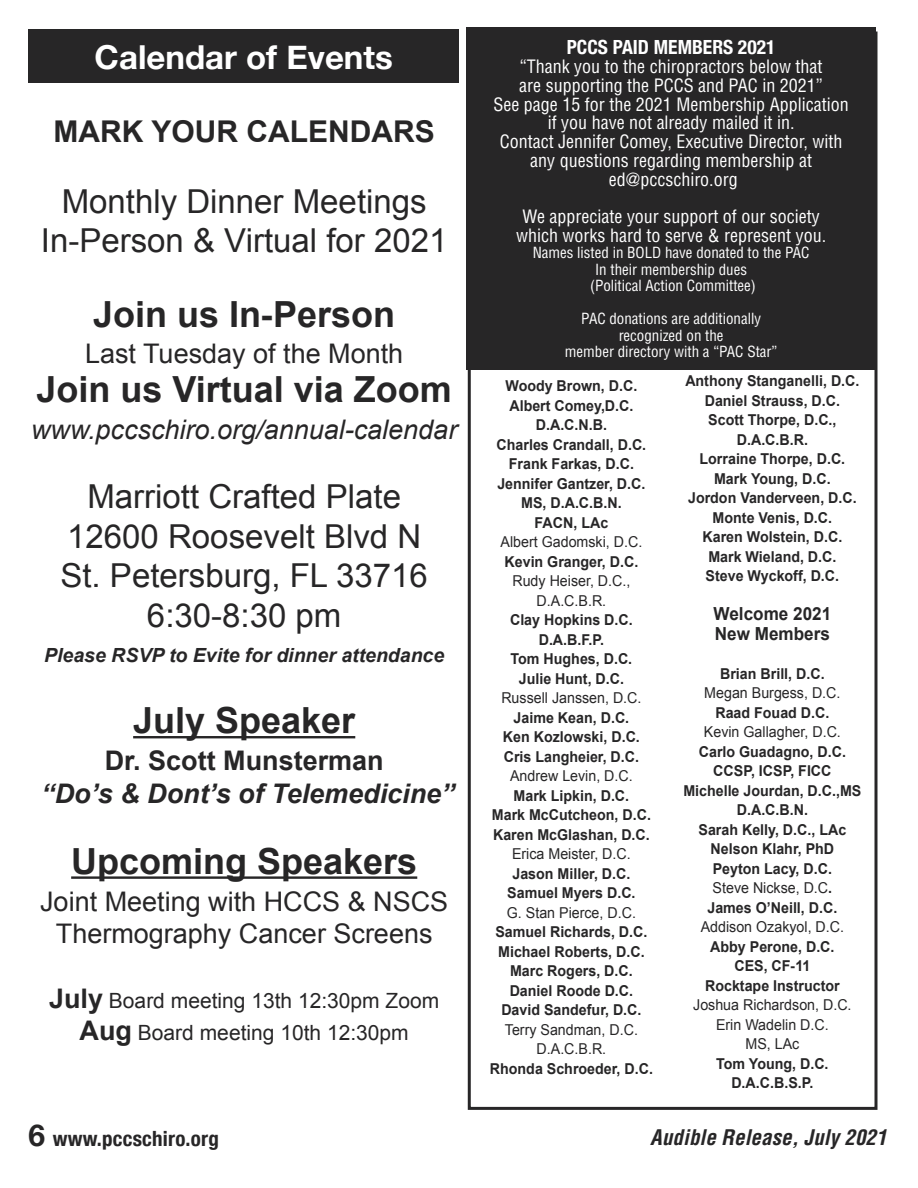
<style>
.page{position:relative;width:918px;height:1188px;background:#fff}
.page>*{position:absolute;margin:0;border:0;box-sizing:border-box;transform-origin:0 0}
.t1{font:700 36px "Arial";color:#272627}
.t2{font:33px/39.6px "Arial";color:#272627;text-align:center}
.t3{font:700 33px "Helvetica Neue";color:#fff}
.t4{font:700 30px "Arial";color:#272627}
.t5{font:27px/32.4px "Arial";color:#272627;text-align:center}
.t6{font:italic 27px "Arial";color:#272627}
.t7{font:italic 700 27px "Arial";color:#272627}
.t8{font:700 27px "Arial";color:#272627}
.t9{font:21px/32.4px "Arial";color:#272627;text-align:center}
.t10{font:italic 700 condensed 21px "Helvetica";letter-spacing:.005em;color:#272627}
.t11{font:700 condensed 21px "Helvetica Neue";letter-spacing:.01em;color:#272627}
.t12{font:italic 700 19.5px "Arial";color:#272627}
.t13{font:700 condensed 19.5px "Helvetica Neue";color:#fff}
.t14{font:condensed 18px/18.8px "Helvetica";color:#fff;text-align:center}
.t15{font:700 18px/19.5px "Arial";color:#272627;scale:.95 1}
.t16{font:700 15px/19.5px "Arial";color:#272627;text-align:center;scale:.95 1}
.t17{font:15px/19.5px "Arial";color:#272627;text-align:center;scale:.95 1}
.t18{font:condensed 15px/16.5px "Helvetica";color:#fff;text-align:center}
.s1{font-weight:700;font-size:27px}
.s2{font-weight:400}
.s3{font-stretch:normal;font-size:30px}
</style>
<div class="page">
<div style="left:28px;top:29px;width:431px;height:54px;background:#272627"></div>
<hr style="left:133px;top:736px;width:222px;height:2px;background:#272627">
<hr style="left:71px;top:876px;width:346px;height:3px;background:#272627">
<div style="left:466px;top:27px;width:410px;height:342px;background:#272627"></div>
<h2 class="t3" style="left:95px;top:36px;width:300px">Calendar of Events</h2>
<h3 class="t4" style="left:54px;top:115px;width:383px">MARK YOUR CALENDARS</h3>
<h2 class="t2" style="left:41px;top:182px;width:408px">Monthly Dinner Meetings<br>In-Person &amp; Virtual for 2021</h2>
<h1 class="t1" style="left:93px;top:294px;width:304px">Join us In-Person</h1>
<h3 class="t5" style="left:85px;top:338px;width:320px">Last Tuesday of the Month</h3>
<h1 class="t1" style="left:37px;top:370px;width:417px">Join us Virtual via Zoom</h1>
<h3 class="t6" style="left:31px;top:414px;width:428px">www.pccschiro.org/annual-calendar</h3>
<h2 class="t2" style="left:60px;top:477px;width:369px">Marriott Crafted Plate<br>12600 Roosevelt Blvd N<br>St. Petersburg, FL 33716<br>6:30-8:30 pm</h2>
<h3 class="t12" style="left:44px;top:644px;width:402px">Please RSVP to Evite for dinner attendance</h3>
<h1 class="t1" style="left:133px;top:701px;width:224px">July Speaker</h1>
<h3 class="t8" style="left:105px;top:746px;width:281px">Dr. Scott Munsterman</h3>
<h3 class="t7" style="left:41px;top:778px;width:415px">“Do’s &amp; Dont’s of Telemedicine”</h3>
<h1 class="t1" style="left:71px;top:841px;width:348px">Upcoming Speakers</h1>
<h3 class="t5" style="left:40px;top:885px;width:410px">Joint Meeting with HCCS &amp; NSCS<br>Thermography Cancer Screens</h3>
<h3 class="t9" style="left:49px;top:984px;width:392px"><span class="s1">July</span> Board meeting 13th 12:30pm Zoom<br><span class="s1">Aug</span> Board meeting 10th 12:30pm</h3>
<h3 class="t13" style="left:567px;top:36px;width:210px">PCCS PAID MEMBERS 2021</h3>
<p class="t14" style="left:494px;top:58px;width:357px">“Thank you to the chiropractors below that<br>are supporting the PCCS and PAC in 2021”<br>See page 15 for the 2021 Membership Application if you have not already mailed it in.<br>Contact Jennifer Comey, Executive Director, with any questions regarding membership at ed@pccschiro.org</p>
<p class="t14" style="left:516px;top:208px;width:312px">We appreciate your support of our society which works hard to serve &amp; represent you.</p>
<p class="t18" style="left:533px;top:245px;width:278px">Names listed in BOLD have donated to the PAC<br>In their membership dues<br>(Political Action Committee)</p>
<p class="t18" style="left:565px;top:311px;width:214px">PAC donations are additionally recognized on the<br>member directory with a “PAC Star”</p>
<p class="t16" style="left:497px;top:376px;width:159px">Woody Brown, D.C.<br>Albert Comey,D.C.<br>D.A.C.N.B.<br>Charles Crandall, D.C.<br>Frank Farkas, D.C.<br>Jennifer Gantzer, D.C.<br>MS, D.A.C.B.N.<br>FACN, LAc</p>
<p class="t17" style="left:501px;top:532px;width:151px">Albert Gadomski, D.C.</p>
<p class="t16" style="left:505px;top:552px;width:142px">Kevin Granger, D.C.</p>
<p class="t17" style="left:512px;top:571px;width:126px">Rudy Heiser, D.C.,<br>D.A.C.B.R.</p>
<p class="t16" style="left:510px;top:610px;width:131px">Clay Hopkins D.C.<br>D.A.B.F.P.<br>Tom Hughes, D.C.<br>Julie Hunt, D.C.</p>
<p class="t17" style="left:501px;top:688px;width:149px">Russell Janssen, D.C.</p>
<p class="t16" style="left:503px;top:708px;width:146px">Jaime Kean, D.C.<br>Ken Kozlowski, D.C.<br>Cris Langheier, D.C.</p>
<p class="t17" style="left:510px;top:766px;width:131px">Andrew Levin, D.C.</p>
<p class="t16" style="left:492px;top:786px;width:169px">Mark Lipkin, D.C.<br>Mark McCutcheon, D.C.<br>Karen McGlashan, D.C.</p>
<p class="t17" style="left:512px;top:844px;width:127px">Erica Meister, D.C.</p>
<p class="t16" style="left:507px;top:864px;width:137px">Jason Miller, D.C.<br>Samuel Myers D.C.</p>
<p class="t17" style="left:507px;top:903px;width:137px">G. Stan Pierce, D.C.</p>
<p class="t16" style="left:495px;top:922px;width:162px">Samuel Richards, D.C.<br>Michael Roberts, D.C.<br>Marc Rogers, D.C.<br>Daniel Roode D.C.<br>David Sandefur, D.C.</p>
<p class="t17" style="left:505px;top:1020px;width:142px">Terry Sandman, D.C.<br>D.A.C.B.R.</p>
<p class="t16" style="left:490px;top:1059px;width:173px">Rhonda Schroeder, D.C.</p>
<p class="t16" style="left:685px;top:371px;width:185px">Anthony Stanganelli, D.C.<br>Daniel Strauss, D.C.<br>Scott Thorpe, D.C.,<br>D.A.C.B.R.<br>Lorraine Thorpe, D.C.<br>Mark Young, D.C.<br>Jordon Vanderveen, D.C.<br>Monte Venis, D.C.<br>Karen Wolstein, D.C.<br>Mark Wieland, D.C.<br>Steve Wyckoff, D.C.</p>
<p class="t15" style="left:714px;top:604px;width:125px">Welcome 2021<br>New Members</p>
<p class="t16" style="left:720px;top:664px;width:112px">Brian Brill, D.C.</p>
<p class="t17" style="left:704px;top:683px;width:145px">Megan Burgess, D.C.</p>
<p class="t16" style="left:715px;top:703px;width:122px">Raad Fouad D.C.</p>
<p class="t17" style="left:704px;top:722px;width:146px">Kevin Gallagher, D.C.</p>
<p class="t16" style="left:683px;top:742px;width:189px">Carlo Guadagno, D.C.<br>CCSP, ICSP, FICC<br>Michelle Jourdan, D.C.,MS<br>D.A.C.B.N.<br>Sarah Kelly, D.C., LAc<br>Nelson Klahr, PhD<br>Peyton Lacy, D.C.<br><span class="s2">Steve Nickse, D.C</span>.<br>James O’Neill, D.C.</p>
<p class="t17" style="left:701px;top:917px;width:152px">Addison Ozakyol, D.C.</p>
<p class="t16" style="left:705px;top:937px;width:143px">Abby Perone, D.C.<br>CES, CF-11<br>Rocktape Instructor</p>
<p class="t17" style="left:693px;top:995px;width:168px">Joshua Richardson, D.C.<br>Erin Wadelin D.C.<br>MS, LAc</p>
<p class="t16" style="left:716px;top:1054px;width:120px">Tom Young, D.C.<br>D.A.C.B.S.P.</p>
<h3 class="t11" style="left:28px;top:1126px;width:192px"><span class="s3">6</span> www.pccschiro.org</h3>
<h3 class="t10" style="left:650px;top:1126px;width:238px">Audible Release, July 2021</h3>
</div>
